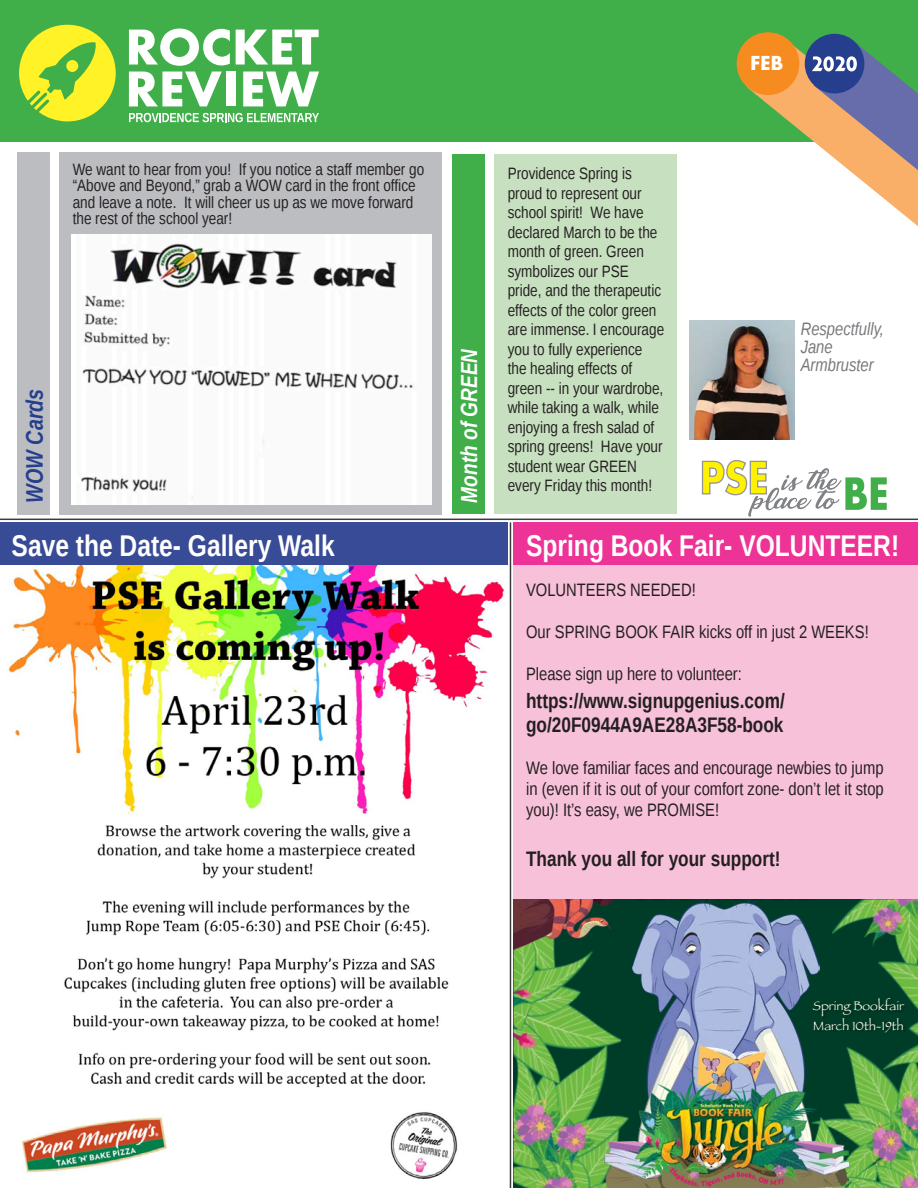
<style>
.page{position:relative;width:918px;height:1188px;background:#fff}
.page>*{position:absolute;margin:0;border:0;box-sizing:border-box;transform-origin:0 0}
.t1{font:700 30px "Liberation Sans Narrow";color:#fff}
.t2{font:italic 700 24px "Liberation Sans Narrow";color:#253f8e}
.t3{font:italic 700 23.25px "Liberation Sans Narrow";color:#fff}
.t4{font:700 21px/24px "Liberation Sans Narrow";color:#231f20}
.t5{font:700 21px "Aharoni";color:#fff}
.t6{font:18px/21px "Liberation Sans Narrow";color:#231f20;text-align:justify}
.t7{font:italic 18px "Liberation Sans Narrow";color:#76787b}
.t8{font:16.5px/19.5px "Liberation Sans Narrow";color:#231f20}
.t9{font:12.75px/19.4px "Papyrus";color:#fefde9}
</style>
<div class="page">
<div style="left:494px;top:155px;width:183px;height:359px;background:#c7e0bf"></div>
<div style="left:452px;top:155px;width:33px;height:359px;background:#40ae49"></div>
<div style="left:0;top:0;width:918px;height:141px;background:#40ae49"></div>
<svg style="left:19px;top:25px;width:97px;height:96px"></svg>
<svg style="left:129px;top:29px;width:101px;height:37px"></svg>
<svg style="left:236px;top:30px;width:83px;height:35px"></svg>
<svg style="left:129px;top:72px;width:93px;height:34px"></svg>
<div style="left:226px;top:72px;width:9px;height:34px;background:#fff"></div>
<svg style="left:243px;top:72px;width:76px;height:34px"></svg>
<svg style="left:129px;top:113px;width:190px;height:9px"></svg>
<img style="left:8px;top:565px;width:497px;height:615px">
<div style="left:514px;top:565px;width:404px;height:342px;background:#f7c1d9"></div>
<div style="left:737px;top:32px;width:62px;height:63px;background:#f68b1f;border-radius:50%"></div>
<svg style="left:747px;top:37px;width:171px;height:189px"></svg>
<img style="left:689px;top:321px;width:105px;height:118px">
<svg style="left:701px;top:460px;width:186px;height:57px"></svg>
<div style="left:59px;top:152px;width:383px;height:362px;background:#bcbdc0"></div>
<div style="left:17px;top:152px;width:33px;height:362px;background:#bcbdc0"></div>
<img style="left:71px;top:235px;width:360px;height:270px">
<div style="left:0;top:522px;width:508px;height:43px;background:#384b96"></div>
<div style="left:514px;top:522px;width:404px;height:43px;background:#ed3395"></div>
<img style="left:820px;top:1102px;width:66px;height:86px">
<img style="left:857px;top:1110px;width:61px;height:72px">
<img style="left:645px;top:912px;width:175px;height:230px">
<svg style="left:672px;top:1187px;width:116px;height:1px"></svg>
<img style="left:514px;top:996px;width:158px;height:192px">
<img style="left:788px;top:1142px;width:60px;height:46px">
<img style="left:636px;top:1078px;width:180px;height:109px">
<img style="left:514px;top:1117px;width:23px;height:51px">
<img style="left:771px;top:899px;width:86px;height:74px">
<img style="left:910px;top:899px;width:8px;height:2px">
<img style="left:514px;top:918px;width:132px;height:199px">
<img style="left:826px;top:901px;width:92px;height:202px">
<img style="left:857px;top:899px;width:53px;height:49px">
<img style="left:886px;top:1084px;width:32px;height:67px">
<img style="left:886px;top:1163px;width:32px;height:25px">
<img style="left:532px;top:1162px;width:52px;height:26px">
<img style="left:537px;top:1110px;width:68px;height:68px">
<img style="left:514px;top:899px;width:110px;height:51px">
<img style="left:607px;top:899px;width:239px;height:13px">
<img style="left:805px;top:996px;width:111px;height:56px">
<hr style="left:510px;top:522px;width:1px;height:666px;background:#3c3c3d">
<hr style="left:0;top:519px;width:918px;height:1px;background:#3c3c3d">
<p class="t5" style="left:750px;top:55px;width:35px">FEB</p>
<p class="t8" style="left:73px;top:161px;width:353px;line-height:16.5px">We want to hear from you! If you notice a staff member go “Above and Beyond,” grab a WOW card in the front office and leave a note. It will cheer us up as we move forward the rest of the school year!</p>
<p class="t2" style="left:18px;top:502px;width:115px;rotate:-90deg">WOW Cards</p>
<p class="t1" style="left:12px;top:525px;width:325px">Save the Date- Gallery Walk</p>
<p class="t3" style="left:453px;top:502px;width:155px;rotate:-90deg">Month of GREEN</p>
<p class="t8" style="left:508px;top:164px;width:158px">Providence Spring is proud to represent our school spirit! We have declared March to be the month of green. Green symbolizes our PSE pride, and the therapeutic effects of the color green are immense. I encourage you to fully experience the healing effects of green -- in your wardrobe, while taking a walk, while enjoying a fresh salad of spring greens! Have your student wear GREEN every Friday this month!</p>
<p class="t7" style="left:801px;top:316px;width:85px">Respectfully,</p>
<p class="t7" style="left:801px;top:334px;width:34px">Jane</p>
<p class="t7" style="left:801px;top:352px;width:74px">Armbruster</p>
<p class="t1" style="left:526px;top:525px;width:375px">Spring Book Fair- VOLUNTEER!</p>
<p class="t6" style="left:526px;top:580px;width:171px">VOLUNTEERS NEEDED!</p>
<p class="t6" style="left:526px;top:622px;width:344px">Our SPRING BOOK FAIR kicks off in just 2 WEEKS!</p>
<p class="t6" style="left:526px;top:664px;width:217px">Please sign up here to volunteer:</p>
<p class="t4" style="left:526px;top:689px;width:260px">https://www.signupgenius.com/ go/20F0944A9AE28A3F58-book</p>
<p class="t6" style="left:526px;top:758px;width:359px">We love familiar faces and encourage newbies to jump in (even if it is out of your comfort zone- don’t let it stop you)! It’s easy, we PROMISE!</p>
<p class="t4" style="left:526px;top:846px;width:256px">Thank you all for your support!</p>
<p class="t9" style="left:813px;top:996px;width:93px">Spring Bookfair<br>March 10th-19th</p>
</div>
